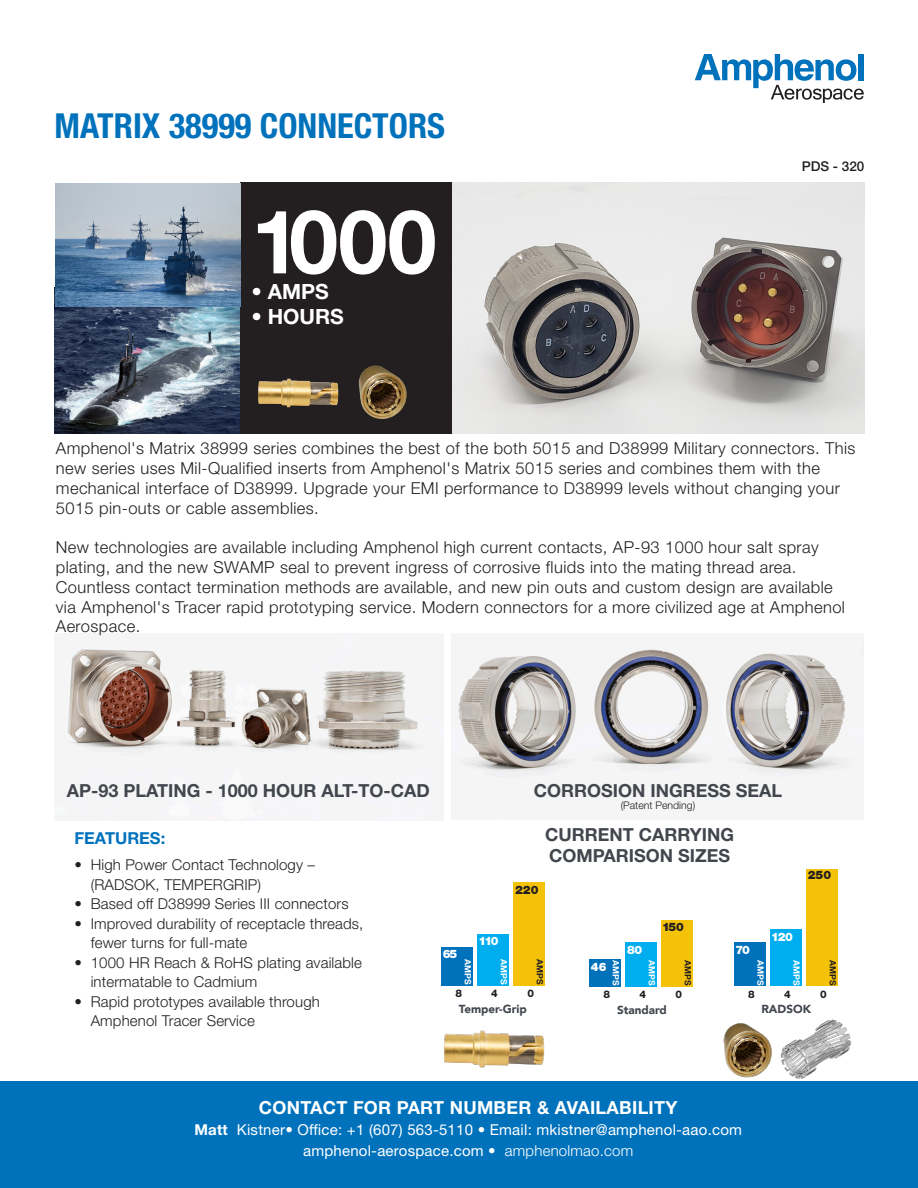
<style>
.page{position:relative;width:918px;height:1188px;background:#fff}
.page>*{position:absolute;margin:0;border:0;box-sizing:border-box;transform-origin:0 0}
.t1{font:700 88.5px "Helvetica Neue LT Std";color:#fff}
.t2{font:700 condensed 34.5px "Helvetica Neue LT Std";color:#0072bc}
.t3{font:700 21px "Helvetica Neue LT Std";color:#fff}
.t4{font:700 18px/21.6px "Helvetica Neue LT Std";color:#42464d}
.t5{font:700 18px "Helvetica Neue LT Std";letter-spacing:.015em;color:#fff}
.Table_Body_Text_Para{font:300 16.5px/19.8px "Helvetica Neue LT Std";letter-spacing:.025em;color:#231f20}
.Text_Heading_11_300b{font:700 16.5px "Helvetica Neue LT Std";color:#0072bc}
.t6{font:300 15px/19.5px "Helvetica Neue LT Std";letter-spacing:.01em;color:#231f20}
.t7{font:15px/21px "Helvetica Neue LT Std";letter-spacing:.015em;color:#fff;text-align:center}
.t8{font:500 13.5px "Helvetica Neue LT Std";color:#231f20}
.t9{font:900 11.7px "Avenir";color:#42464d}
.t10{font:900 11.7px "Helvetica Neue LT Std";letter-spacing:-.1em;color:#fff}
.t11{font:900 11.7px "Helvetica Neue LT Std";color:#231f20}
.t12{font:300 10.5px "Helvetica Neue LT Std";color:#231f20}
.t13{font:800 10.5px "Helvetica Neue LT Std";color:#231f20}
.t14{font:700 8.7px "Helvetica Neue LT Std";color:#fff}
.t15{font:700 8.7px "Helvetica Neue LT Std";color:#231f20}
.s1{font-weight:700}
.s2{font-weight:300}
</style>
<div class="page">
<div style="left:0;top:1082px;width:918px;height:106px;background:#0072bc"></div>
<svg style="left:695px;top:54px;width:169px;height:48px"></svg>
<img style="left:781px;top:1019px;width:83px;height:63px">
<img style="left:712px;top:1023px;width:69px;height:59px">
<img style="left:54px;top:648px;width:374px;height:173px">
<img style="left:434px;top:1030px;width:137px;height:52px">
<img style="left:452px;top:182px;width:412px;height:251px">
<div style="left:589px;top:959px;width:32px;height:28px;background:#0072bc"></div>
<div style="left:625px;top:942px;width:32px;height:45px;background:#00aeef"></div>
<div style="left:662px;top:920px;width:31px;height:67px;background:#f5c20a"></div>
<div style="left:441px;top:947px;width:32px;height:39px;background:#0072bc"></div>
<div style="left:477px;top:934px;width:32px;height:52px;background:#00aeef"></div>
<div style="left:513px;top:882px;width:32px;height:104px;background:#f5c20a"></div>
<div style="left:734px;top:943px;width:31px;height:43px;background:#0072bc"></div>
<div style="left:770px;top:930px;width:32px;height:56px;background:#00aeef"></div>
<div style="left:806px;top:869px;width:32px;height:117px;background:#f5c20a"></div>
<img style="left:455px;top:634px;width:409px;height:147px">
<img style="left:55px;top:287px;width:186px;height:146px">
<div style="left:241px;top:182px;width:211px;height:251px;background:#231f20"></div>
<img style="left:360px;top:365px;width:47px;height:54px">
<img style="left:258px;top:377px;width:102px;height:31px">
<img style="left:56px;top:183px;width:185px;height:124px">
<p class="t2" style="left:54px;top:105px;width:392px">MATRIX 38999 CONNECTORS</p>
<p class="t1" style="left:251px;top:187px;width:187px">1000</p>
<p class="t3" style="left:251px;top:278px;width:79px">• AMPS</p>
<p class="t3" style="left:251px;top:303px;width:94px">• HOURS</p>
<p class="t8" style="left:802px;top:158px;width:64px">PDS - 320</p>
<p class="Table_Body_Text_Para" style="left:56px;top:438px;width:801px">Amphenol's Matrix 38999 series combines the best of the both 5015 and D38999 Military connectors. This new series uses Mil-Qualified inserts from Amphenol's Matrix 5015 series and combines them with the mechanical interface of D38999. Upgrade your EMI performance to D38999 levels without changing your 5015 pin-outs or cable assemblies.</p>
<p class="Table_Body_Text_Para" style="left:56px;top:537px;width:791px">New technologies are available including Amphenol high current contacts, AP-93 1000 hour salt spray plating, and the new SWAMP seal to prevent ingress of corrosive fluids into the mating thread area.<br>Countless contact termination methods are available, and new pin outs and custom design are available via Amphenol's Tracer rapid prototyping service. Modern connectors for a more civilized age at Amphenol Aerospace.</p>
<p class="t4" style="left:67px;top:779px;width:365px">AP-93 PLATING - 1000 HOUR ALT-TO-CAD</p>
<p class="t4" style="left:534px;top:779px;width:250px">CORROSION INGRESS SEAL</p>
<p class="Text_Heading_11_300b" style="left:75px;top:828px;width:92px">FEATURES:</p>
<p class="t6" style="left:91px;top:855px;width:226px;text-indent:-16px">• High Power Contact Technology – (RADSOK, TEMPERGRIP)</p>
<p class="t6" style="left:75px;top:894px;width:276px">• Based off D38999 Series III connectors</p>
<p class="t6" style="left:91px;top:913px;width:274px;text-indent:-16px">• Improved durability of receptacle threads, fewer turns for full-mate</p>
<p class="t6" style="left:91px;top:952px;width:273px;text-indent:-16px">• 1000 HR Reach &amp; RoHS plating available intermatable to Cadmium</p>
<p class="t6" style="left:91px;top:991px;width:231px;text-indent:-16px">• Rapid prototypes available through<br>Amphenol Tracer Service</p>
<p class="t12" style="left:621px;top:799px;width:76px">(Patent Pending)</p>
<p class="t4" style="left:545px;top:823px;width:190px">CURRENT CARRYING<br>COMPARISON SIZES</p>
<p class="t11" style="left:515px;top:883px;width:25px">220</p>
<p class="t11" style="left:808px;top:868px;width:25px">250</p>
<p class="t11" style="left:662px;top:920px;width:23px">150</p>
<p class="t10" style="left:478px;top:934px;width:22px">110</p>
<p class="t10" style="left:627px;top:943px;width:17px">80</p>
<p class="t10" style="left:443px;top:947px;width:16px">65</p>
<p class="t14" style="left:473px;top:959px;width:27px;rotate:90deg">AMPS</p>
<p class="t14" style="left:509px;top:959px;width:27px;rotate:90deg">AMPS</p>
<p class="t15" style="left:545px;top:959px;width:27px;rotate:90deg">AMPS</p>
<p class="t14" style="left:621px;top:960px;width:27px;rotate:90deg">AMPS</p>
<p class="t14" style="left:657px;top:960px;width:27px;rotate:90deg">AMPS</p>
<p class="t15" style="left:693px;top:960px;width:27px;rotate:90deg">AMPS</p>
<p class="t9" style="left:617px;top:1000px;width:51px">Standard</p>
<p class="t10" style="left:591px;top:960px;width:17px">46</p>
<p class="t13" style="left:456px;top:987px;width:8px">8</p>
<p class="t13" style="left:603px;top:988px;width:8px">8</p>
<p class="t13" style="left:640px;top:988px;width:8px">4</p>
<p class="t13" style="left:675px;top:988px;width:8px">0</p>
<p class="t13" style="left:491px;top:987px;width:8px">4</p>
<p class="t13" style="left:527px;top:987px;width:8px">0</p>
<p class="t9" style="left:459px;top:999px;width:69px">Temper-Grip</p>
<p class="t10" style="left:736px;top:943px;width:16px">70</p>
<p class="t14" style="left:766px;top:960px;width:27px;rotate:90deg">AMPS</p>
<p class="t13" style="left:748px;top:988px;width:8px">8</p>
<p class="t10" style="left:771px;top:930px;width:23px">120</p>
<p class="t14" style="left:802px;top:960px;width:27px;rotate:90deg">AMPS</p>
<p class="t15" style="left:838px;top:960px;width:27px;rotate:90deg">AMPS</p>
<p class="t13" style="left:784px;top:988px;width:8px">4</p>
<p class="t13" style="left:820px;top:988px;width:8px">0</p>
<p class="t9" style="left:761px;top:999px;width:51px">RADSOK</p>
<p class="t5" style="left:259px;top:1096px;width:420px">CONTACT FOR PART NUMBER &amp; AVAILABILITY</p>
<p class="t7" style="left:194px;top:1119px;width:549px"><span class="s1">Matt</span> Kistner<span class="s2">•</span> Office: +1 (607) 563-5110 <span class="s2">•</span> Email: mkistner@amphenol-aao.com amphenol-aerospace.com <span class="s2">• amphenolmao.com</span></p>
</div>
